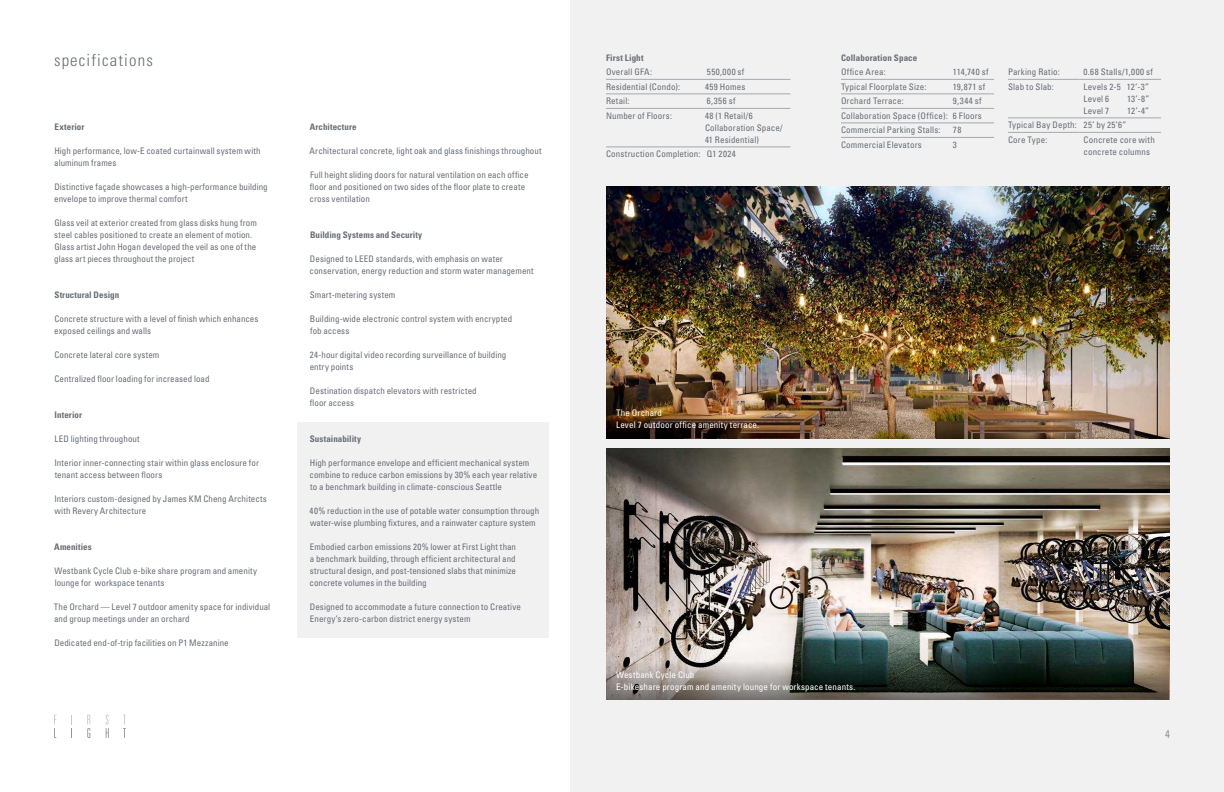
<style>
.page{position:relative;width:1224px;height:792px;background:#fff}
.page>*{position:absolute;margin:0;border:0;box-sizing:border-box;transform-origin:0 0}
.t1{font:300 condensed 16.7px "Univers LT Std";letter-spacing:.07em;color:#696f76}
.t2{font:condensed 11px "Univers LT Std";color:#939598}
.t3{font:condensed 9px/12px "Univers LT Std";letter-spacing:.005em;color:#696f76}
.t4{font:700 condensed 9px "Univers LT Std";letter-spacing:.01em;color:#696f76}
.t5{font:condensed 9px/12px "Univers LT Std";letter-spacing:.015em;color:#fff}
.t6{font:condensed 9px "Univers LT Std";letter-spacing:.04em;color:#696f76}
.t7{font:condensed 9px "Univers LT Std";letter-spacing:.03em;color:#696f76}
</style>
<div class="page">
<div style="left:297px;top:422px;width:252px;height:216px;background:#f1f1f2"></div>
<div style="left:570px;top:1px;width:654px;height:791px;background:#f1f1f2"></div>
<img style="left:606px;top:448px;width:564px;height:252px">
<svg style="left:606px;top:661px;width:564px;height:38px"></svg>
<hr style="left:606px;top:79px;width:99px;height:1px;background:#a7a8ad">
<hr style="left:705px;top:79px;width:85px;height:1px;background:#a7a8ad">
<hr style="left:606px;top:94px;width:99px;height:1px;background:#a7a8ad">
<hr style="left:705px;top:94px;width:85px;height:1px;background:#a7a8ad">
<hr style="left:606px;top:108px;width:99px;height:1px;background:#a7a8ad">
<hr style="left:705px;top:108px;width:85px;height:1px;background:#a7a8ad">
<hr style="left:606px;top:147px;width:99px;height:1px;background:#a7a8ad">
<hr style="left:705px;top:147px;width:85px;height:1px;background:#a7a8ad">
<hr style="left:841px;top:79px;width:108px;height:1px;background:#a7a8ad">
<hr style="left:949px;top:79px;width:45px;height:1px;background:#a7a8ad">
<hr style="left:841px;top:94px;width:108px;height:1px;background:#a7a8ad">
<hr style="left:949px;top:94px;width:45px;height:1px;background:#a7a8ad">
<hr style="left:841px;top:108px;width:108px;height:1px;background:#a7a8ad">
<hr style="left:949px;top:108px;width:45px;height:1px;background:#a7a8ad">
<hr style="left:841px;top:123px;width:108px;height:1px;background:#a7a8ad">
<hr style="left:949px;top:123px;width:45px;height:1px;background:#a7a8ad">
<hr style="left:841px;top:137px;width:108px;height:1px;background:#a7a8ad">
<hr style="left:949px;top:137px;width:45px;height:1px;background:#a7a8ad">
<hr style="left:1008px;top:79px;width:72px;height:1px;background:#a7a8ad">
<hr style="left:1080px;top:79px;width:81px;height:1px;background:#a7a8ad">
<hr style="left:1008px;top:118px;width:72px;height:1px;background:#a7a8ad">
<hr style="left:1080px;top:118px;width:81px;height:1px;background:#a7a8ad">
<hr style="left:1008px;top:132px;width:72px;height:1px;background:#a7a8ad">
<hr style="left:1080px;top:132px;width:81px;height:1px;background:#a7a8ad">
<img style="left:606px;top:187px;width:564px;height:251px">
<svg style="left:54px;top:715px;width:2px;height:23px"></svg>
<svg style="left:71px;top:715px;width:1px;height:23px"></svg>
<svg style="left:87px;top:715px;width:3px;height:23px"></svg>
<svg style="left:106px;top:715px;width:3px;height:23px"></svg>
<svg style="left:123px;top:715px;width:3px;height:23px"></svg>
<h1 class="t1" style="left:54px;top:50px;width:100px">specifications</h1>
<p class="t4" style="left:606px;top:52px;width:39px">First Light</p>
<p class="t3" style="left:606px;top:66px;width:48px">Overall GFA:</p>
<p class="t3" style="left:707px;top:66px;width:39px">550,000 sf</p>
<p class="t3" style="left:606px;top:81px;width:76px">Residential (Condo):</p>
<p class="t3" style="left:705px;top:81px;width:42px">459 Homes</p>
<p class="t3" style="left:606px;top:95px;width:25px">Retail:</p>
<p class="t3" style="left:707px;top:95px;width:30px">6,356 sf</p>
<p class="t3" style="left:606px;top:110px;width:68px">Number of Floors:</p>
<p class="t3" style="left:705px;top:110px;width:79px">48 (1 Retail/6<br>Collaboration Space/<br>41 Residential)</p>
<p class="t3" style="left:606px;top:148px;width:131px">Construction Completion: Q1 2024</p>
<p class="t4" style="left:55px;top:121px;width:31px">Exterior</p>
<p class="t3" style="left:54px;top:144px;width:208px">High performance, low-E coated curtainwall system with aluminum frames</p>
<p class="t3" style="left:54px;top:180px;width:215px">Distinctive façade showcases a high-performance building envelope to improve thermal comfort</p>
<p class="t3" style="left:54px;top:216px;width:204px">Glass veil at exterior created from glass disks hung from steel cables positioned to create an element of motion.<br>Glass artist John Hogan developed the veil as one of the glass art pieces throughout the project</p>
<p class="t4" style="left:54px;top:289px;width:66px">Structural Design</p>
<p class="t3" style="left:54px;top:312px;width:206px">Concrete structure with a level of finish which enhances exposed ceilings and walls</p>
<p class="t3" style="left:54px;top:348px;width:107px">Concrete lateral core system</p>
<p class="t3" style="left:54px;top:372px;width:157px">Centralized floor loading for increased load</p>
<p class="t4" style="left:55px;top:409px;width:29px">Interior</p>
<p class="t3" style="left:54px;top:432px;width:87px">LED lighting throughout</p>
<p class="t3" style="left:54px;top:456px;width:206px">Interior inner-connecting stair within glass enclosure for tenant access between floors</p>
<p class="t3" style="left:54px;top:492px;width:214px">Interiors custom-designed by James KM Cheng Architects with Revery Architecture</p>
<p class="t4" style="left:54px;top:541px;width:39px">Amenities</p>
<p class="t3" style="left:54px;top:564px;width:204px">Westbank Cycle Club e-bike share program and amenity lounge for workspace tenants</p>
<p class="t3" style="left:54px;top:600px;width:218px">The Orchard — Level 7 outdoor amenity space for individual and group meetings under an orchard</p>
<p class="t3" style="left:54px;top:636px;width:176px">Dedicated end-of-trip facilities on P1 Mezzanine</p>
<p class="t4" style="left:310px;top:121px;width:48px">Architecture</p>
<p class="t3" style="left:310px;top:144px;width:234px">Architectural concrete, light oak and glass finishings throughout</p>
<p class="t3" style="left:310px;top:168px;width:220px">Full height sliding doors for natural ventilation on each office floor and positioned on two sides of the floor plate to create cross ventilation</p>
<p class="t4" style="left:310px;top:229px;width:114px">Building Systems and Security</p>
<p class="t3" style="left:310px;top:252px;width:226px">Designed to LEED standards, with emphasis on water conservation, energy reduction and storm water management</p>
<p class="t3" style="left:310px;top:288px;width:87px">Smart-metering system</p>
<p class="t3" style="left:310px;top:312px;width:204px">Building-wide electronic control system with encrypted fob access</p>
<p class="t3" style="left:310px;top:348px;width:198px">24-hour digital video recording surveillance of building entry points</p>
<p class="t3" style="left:310px;top:384px;width:168px">Destination dispatch elevators with restricted floor access</p>
<p class="t4" style="left:310px;top:433px;width:53px">Sustainability</p>
<p class="t3" style="left:310px;top:456px;width:229px">High performance envelope and efficient mechanical system combine to reduce carbon emissions by 30% each year relative to a benchmark building in climate-conscious Seattle</p>
<p class="t3" style="left:310px;top:504px;width:231px">40% reduction in the use of potable water consumption through water-wise plumbing fixtures, and a rainwater capture system</p>
<p class="t3" style="left:310px;top:540px;width:208px;text-align:justify">Embodied carbon emissions 20% lower at First Light than a benchmark building, through efficient architectural and structural design, and post-tensioned slabs that minimize concrete volumes in the building</p>
<p class="t3" style="left:310px;top:600px;width:213px">Designed to accommodate a future connection to Creative<br>Energy’s zero-carbon district energy system</p>
<p class="t5" style="left:616px;top:407px;width:145px">The Orchard<br>Level 7 outdoor office amenity terrace.</p>
<p class="t4" style="left:841px;top:52px;width:78px">Collaboration Space</p>
<p class="t7" style="left:841px;top:66px;width:46px">Office Area:</p>
<p class="t3" style="left:953px;top:66px;width:37px">114,740 sf</p>
<p class="t3" style="left:841px;top:81px;width:87px">Typical Floorplate Size:</p>
<p class="t3" style="left:953px;top:81px;width:34px">19,871 sf</p>
<p class="t3" style="left:841px;top:95px;width:64px">Orchard Terrace:</p>
<p class="t3" style="left:841px;top:94px;width:142px;line-height:14.5px;text-align:justify;text-indent:112px">9,344 sf Collaboration Space (Office): 6 Floors Commercial Parking Stalls:</p>
<p class="t3" style="left:953px;top:124px;width:10px">78</p>
<p class="t3" style="left:841px;top:139px;width:82px">Commercial Elevators</p>
<p class="t3" style="left:953px;top:139px;width:5px">3</p>
<p class="t5" style="left:616px;top:669px;width:241px">Westbank Cycle Club<br>E-bikeshare program and amenity lounge for workspace tenants.</p>
<p class="t3" style="left:1008px;top:66px;width:53px">Parking Ratio:</p>
<p class="t6" style="left:1084px;top:66px;width:71px">0.68 Stalls/1,000 sf</p>
<p class="t3" style="left:1008px;top:81px;width:47px">Slab to Slab:</p>
<p class="t3" style="left:1084px;top:81px;width:67px">Levels 2-5 12’-3”<br>Level 6</p>
<p class="t3" style="left:1127px;top:93px;width:24px">13’-8”</p>
<p class="t3" style="left:1084px;top:105px;width:27px">Level 7</p>
<p class="t3" style="left:1127px;top:105px;width:24px">12’-4”</p>
<p class="t3" style="left:1008px;top:118px;width:120px;line-height:14.5px">Typical Bay Depth: 25’ by 25’6”<br>Core Type:</p>
<p class="t3" style="left:1084px;top:134px;width:73px">Concrete core with concrete columns</p>
<p class="t2" style="left:1165px;top:727px;width:6px">4</p>
</div>
